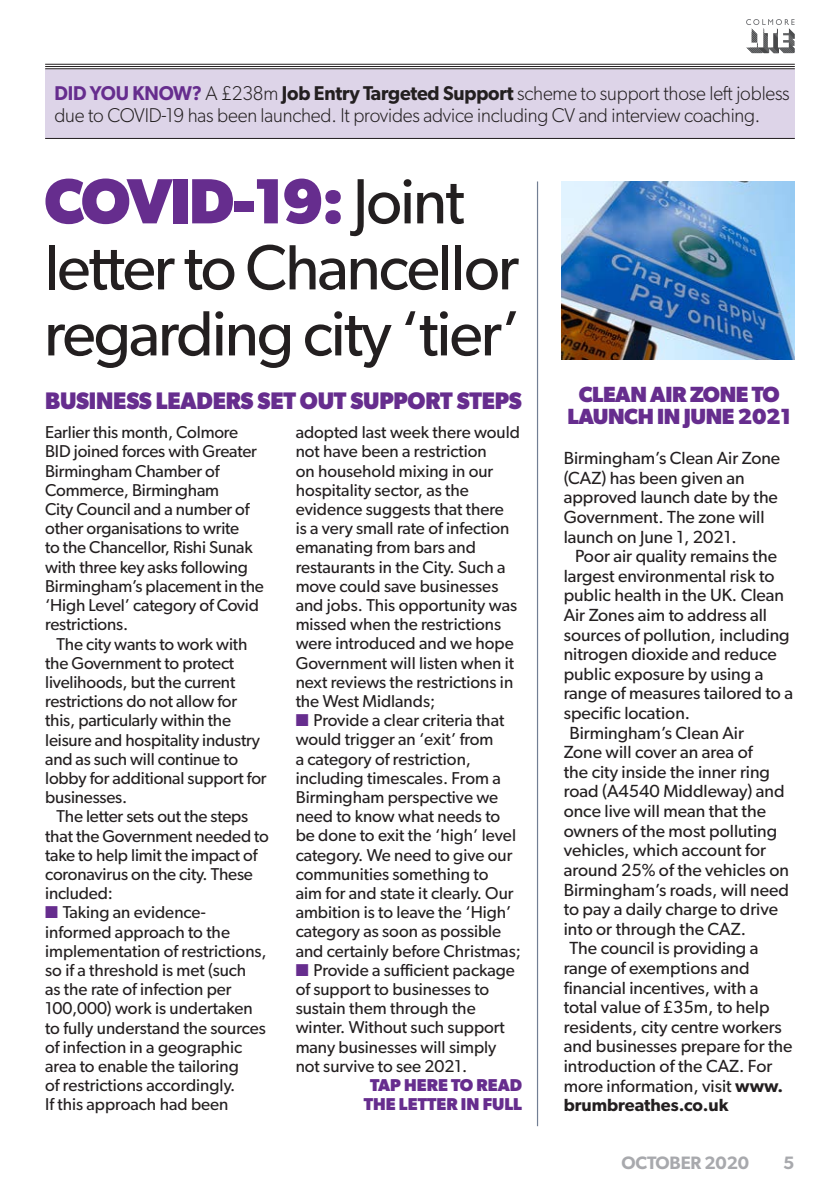
<style>
.page{position:relative;width:840px;height:1191px;background:#fff}
.page>*{position:absolute;margin:0;border:0;box-sizing:border-box;transform-origin:0 0}
.t1{font:64px/66px "Gibson";letter-spacing:-.03em;color:#231f20}
.Pull_quote_grey{font:700 24px "Gibson";letter-spacing:-.01em;color:#662d8e;scale:.95 1}
.Movers___Shakers_Com{font:700 22px/22px "Gibson";letter-spacing:-.02em;color:#662d8e;text-align:center}
.t2{font:300 20px/22px "Gibson";letter-spacing:-.01em;color:#231f20;scale:.96 1}
.t3{font:600 18px "Gibson";letter-spacing:-.01em;color:#a8a9ad}
.Normal_body_text{font:17.6px/19.6px "Gibson";color:#231f20}
.Body_copy_ROMAN{font:17.2px/19.2px "Gibson";color:#231f20}
.Body_copy_ROMAN-2{font:700 17.2px "Gibson";color:#662d8e}
.s1{font-weight:600;color:#662d8e}
.s2{font-weight:600}
.s3{font-weight:700;color:#662d8e}
.s4{color:#662d8e}
</style>
<div class="page">
<svg style="left:746px;top:19px;width:48px;height:34px"></svg>
<div style="left:45px;top:69px;width:749px;height:70px;background:#ddd4e8"></div>
<hr style="left:45px;top:138px;width:749px;height:1px;background:#231f20">
<hr style="left:45px;top:64px;width:749px;height:1px;background:#231f20">
<hr style="left:45px;top:66px;width:749px;height:1px;background:#231f20">
<hr style="left:45px;top:68px;width:749px;height:1px;background:#231f20">
<img style="left:561px;top:181px;width:233px;height:178px">
<hr style="left:536px;top:181px;width:2px;height:945px;background:#727f94">
<p class="t2" style="left:54px;top:81px;width:767px"><span class="s1">DID YOU KNOW?</span> A £238m <span class="s2">Job Entry Targeted Support</span> scheme to support those left jobless due to COVID-19 has been launched. It provides advice including CV and interview coaching.</p>
<p class="t1" style="left:44px;top:167px;width:478px"><span class="s3">COVID-19:</span> Joint letter to Chancellor regarding city ‘tier’</p>
<p class="Pull_quote_grey" style="left:45px;top:386px;width:503px">BUSINESS LEADERS SET OUT SUPPORT STEPS</p>
<p class="Body_copy_ROMAN" style="left:45px;top:422px;width:220px">Earlier this month, Colmore<br>BID joined forces with Greater<br>Birmingham Chamber of<br>Commerce, Birmingham<br>City Council and a number of other organisations to write<br>to the Chancellor, Rishi Sunak with three key asks following<br>Birmingham’s placement in the ‘High Level’ category of Covid restrictions.</p>
<p class="Body_copy_ROMAN" style="left:45px;top:633px;width:223px;text-indent:11px">The city wants to work with the Government to protect livelihoods, but the current restrictions do not allow for this, particularly within the leisure and hospitality industry and as such will continue to lobby for additional support for businesses.</p>
<p class="Body_copy_ROMAN" style="left:45px;top:806px;width:225px;text-indent:11px">The letter sets out the steps that the Government needed to take to help limit the impact of coronavirus on the city. These included:</p>
<p class="Body_copy_ROMAN" style="left:45px;top:902px;width:223px"><span class="s4">■</span> Taking an evidence&shy;informed approach to the implementation of restrictions, so if a threshold is met (such<br>as the rate of infection per<br>100,000) work is undertaken to fully understand the sources of infection in a geographic area to enable the tailoring<br>of restrictions accordingly.<br>If this approach had been</p>
<p class="Body_copy_ROMAN" style="left:295px;top:422px;width:225px">adopted last week there would not have been a restriction<br>on household mixing in our hospitality sector, as the evidence suggests that there<br>is a very small rate of infection emanating from bars and restaurants in the City. Such a move could save businesses and jobs. This opportunity was missed when the restrictions were introduced and we hope<br>Government will listen when it next reviews the restrictions in the West Midlands;</p>
<p class="Body_copy_ROMAN" style="left:295px;top:710px;width:226px"><span class="s4">■</span> Provide a clear criteria that would trigger an ‘exit’ from<br>a category of restriction, including timescales. From a<br>Birmingham perspective we need to know what needs to be done to exit the ‘high’ level category. We need to give our communities something to<br>aim for and state it clearly. Our ambition is to leave the ‘High’ category as soon as possible and certainly before Christmas;</p>
<p class="Body_copy_ROMAN" style="left:295px;top:960px;width:221px"><span class="s4">■</span> Provide a sufficient package of support to businesses to sustain them through the winter. Without such support many businesses will simply not survive to see 2021.</p>
<p class="Body_copy_ROMAN-2" style="left:370px;top:1074px;width:153px">TAP HERE TO READ</p>
<p class="Body_copy_ROMAN-2" style="left:363px;top:1094px;width:160px">THE LETTER IN FULL</p>
<p class="Movers___Shakers_Com" style="left:567px;top:383px;width:225px">CLEAN AIR ZONE TO<br>LAUNCH IN JUNE 2021</p>
<p class="Normal_body_text" style="left:563px;top:448px;width:218px">Birmingham’s Clean Air Zone (CAZ) has been given an approved launch date by the<br>Government. The zone will launch on June 1, 2021.</p>
<p class="Normal_body_text" style="left:563px;top:546px;width:231px;text-indent:11px">Poor air quality remains the largest environmental risk to public health in the UK. Clean<br>Air Zones aim to address all sources of pollution, including nitrogen dioxide and reduce public exposure by using a range of measures tailored to a specific location.</p>
<p class="Normal_body_text" style="left:563px;top:722px;width:227px;text-indent:6px">Birmingham’s Clean Air<br>Zone will cover an area of<br>the city inside the inner ring road (A4540 Middleway) and once live will mean that the owners of the most polluting vehicles, which account for around 25% of the vehicles on<br>Birmingham’s roads, will need to pay a daily charge to drive into or through the CAZ.</p>
<p class="Normal_body_text" style="left:563px;top:938px;width:230px;text-indent:6px">The council is providing a range of exemptions and financial incentives, with a total value of £35m, to help residents, city centre workers and businesses prepare for the introduction of the CAZ. For more information, visit <span class="s2">www. brumbreathes.co.uk</span></p>
<p class="t3" style="left:621px;top:1152px;width:129px">OCTOBER 2020</p>
<p class="t3" style="left:782px;top:1152px;width:13px">5</p>
</div>
